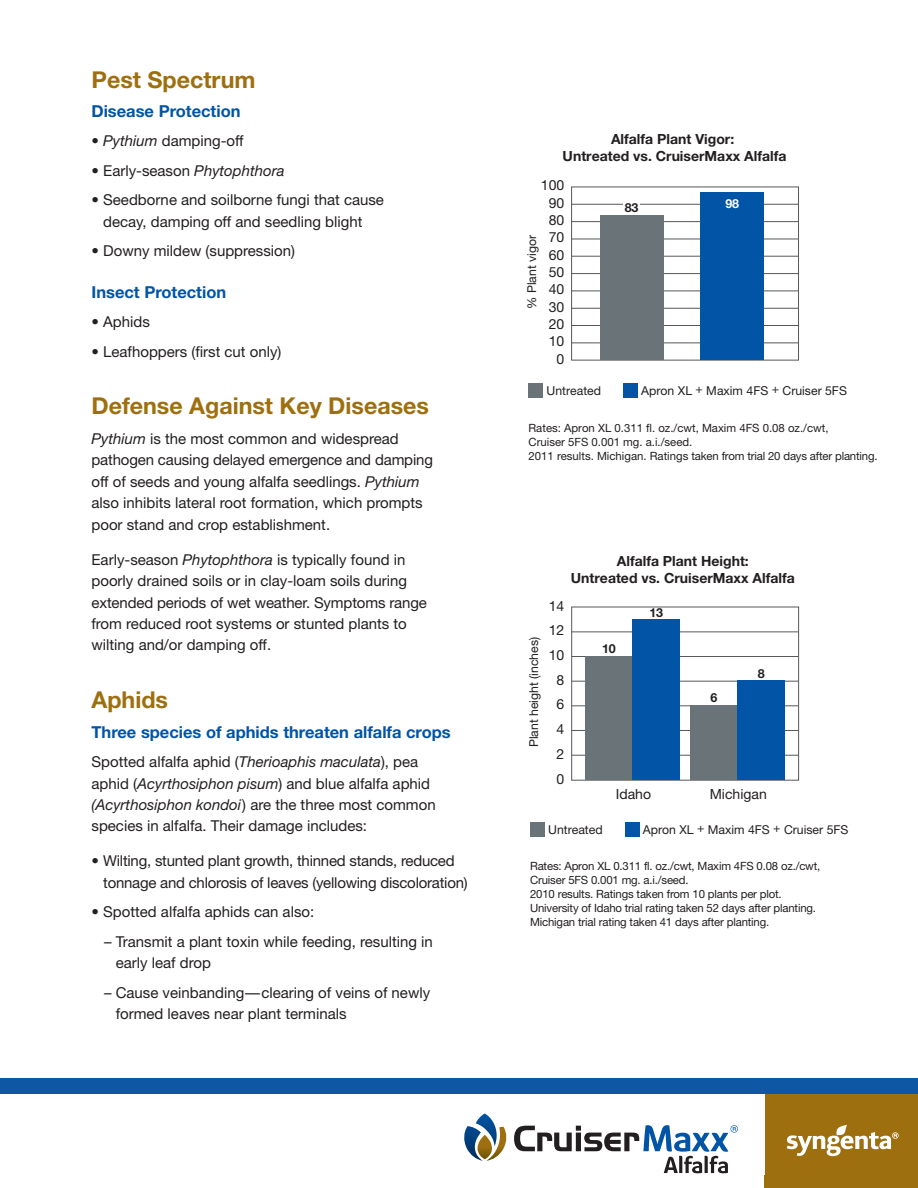
<style>
.page{position:relative;width:918px;height:1188px;background:#fff}
.page>*{position:absolute;margin:0;border:0;box-sizing:border-box;transform-origin:0 0}
.t1{font:700 23.25px "Helvetica Neue";color:#9e6f0f}
.t2{font:700 16.5px "Helvetica Neue";color:#0154a6}
.t3{font:15px/21.5px "Helvetica Neue";color:#231f20}
.t4{font:700 13.95px/16.8px "Helvetica Neue";color:#231f20;text-align:center}
.t5{font:13.95px/17.2px "Helvetica Neue";color:#231f20;text-align:right}
.t6{font:700 12.45px "Helvetica Neue";color:#231f20}
.t7{font:700 12.45px "Helvetica Neue";color:#fff}
.t8{font:12.3px "Helvetica Neue";color:#231f20}
.t9{font:11.4px/14px "Helvetica Neue";letter-spacing:-.015em;color:#231f20}
.s1{font-style:italic}
</style>
<div class="page">
<div style="left:0;top:1079px;width:918px;height:15px;background:#0e57a4"></div>
<div style="left:765px;top:1094px;width:153px;height:93px;background:#9e6f0f"></div>
<svg style="left:464px;top:1113px;width:43px;height:48px"></svg>
<svg style="left:514px;top:1125px;width:224px;height:48px"></svg>
<svg style="left:787px;top:1125px;width:112px;height:31px"></svg>
<div style="left:765px;top:1175px;width:153px;height:13px;background:#9e6f0f"></div>
<hr style="left:572px;top:256px;width:226px;height:1px;background:#57585a">
<hr style="left:572px;top:221px;width:226px;height:1px;background:#57585a">
<hr style="left:572px;top:204px;width:226px;height:1px;background:#57585a">
<hr style="left:572px;top:239px;width:226px;height:1px;background:#57585a">
<hr style="left:572px;top:273px;width:226px;height:1px;background:#57585a">
<hr style="left:572px;top:308px;width:226px;height:1px;background:#57585a">
<hr style="left:572px;top:342px;width:226px;height:1px;background:#57585a">
<hr style="left:572px;top:290px;width:226px;height:1px;background:#57585a">
<hr style="left:572px;top:325px;width:226px;height:1px;background:#57585a">
<div style="left:571px;top:187px;width:228px;height:174px;border:1px solid #57585a"></div>
<div style="left:600px;top:215px;width:63px;height:145px;background:#6a7378"></div>
<div style="left:623px;top:201px;width:17px;height:13px;background:#fff"></div>
<div style="left:701px;top:193px;width:63px;height:167px;background:#0154a6"></div>
<div style="left:529px;top:383px;width:14px;height:14px;background:#6a7378"></div>
<div style="left:623px;top:383px;width:14px;height:14px;background:#0154a6"></div>
<hr style="left:572px;top:730px;width:226px;height:1px;background:#57585a">
<hr style="left:572px;top:705px;width:226px;height:1px;background:#57585a">
<hr style="left:572px;top:681px;width:226px;height:1px;background:#57585a">
<hr style="left:572px;top:656px;width:226px;height:1px;background:#57585a">
<hr style="left:572px;top:631px;width:226px;height:1px;background:#57585a">
<hr style="left:572px;top:755px;width:226px;height:1px;background:#57585a">
<div style="left:571px;top:607px;width:228px;height:174px;border:1px solid #57585a"></div>
<div style="left:585px;top:656px;width:48px;height:124px;background:#6a7378"></div>
<div style="left:633px;top:619px;width:47px;height:161px;background:#0154a6"></div>
<div style="left:690px;top:705px;width:48px;height:75px;background:#6a7378"></div>
<div style="left:738px;top:681px;width:47px;height:99px;background:#0154a6"></div>
<div style="left:530px;top:822px;width:14px;height:15px;background:#6a7378"></div>
<div style="left:625px;top:822px;width:14px;height:15px;background:#0154a6"></div>
<h1 class="t1" style="left:92px;top:65px;width:166px">Pest Spectrum</h1>
<p class="t2" style="left:92px;top:101px;width:151px">Disease Protection</p>
<p class="t3" style="left:92px;top:130px;width:154px">• <span class="s1">Pythium</span> damping-off</p>
<p class="t3" style="left:92px;top:160px;width:195px">• Early-season <span class="s1">Phytophthora</span></p>
<p class="t3" style="left:103px;top:189px;width:282px;text-indent:-12px">• Seedborne and soilborne fungi that cause decay, damping off and seedling blight</p>
<p class="t3" style="left:92px;top:240px;width:205px">• Downy mildew (suppression)</p>
<p class="t2" style="left:92px;top:282px;width:136px">Insect Protection</p>
<p class="t3" style="left:92px;top:311px;width:60px">• Aphids</p>
<p class="t3" style="left:92px;top:340px;width:192px">• Leafhoppers (first cut only)</p>
<h1 class="t1" style="left:92px;top:392px;width:339px">Defense Against Key Diseases</h1>
<p class="t3" style="left:92px;top:428px;width:343px"><span class="s1">Pythium</span> is the most common and widespread pathogen causing delayed emergence and damping off of seeds and young alfalfa seedlings. <span class="s1">Pythium </span>also inhibits lateral root formation, which prompts poor stand and crop establishment.</p>
<p class="t3" style="left:92px;top:548px;width:337px">Early-season <span class="s1">Phytophthora</span> is typically found in poorly drained soils or in clay-loam soils during extended periods of wet weather. Symptoms range from reduced root systems or stunted plants to wilting and/or damping off.</p>
<h1 class="t1" style="left:92px;top:686px;width:78px">Aphids</h1>
<p class="t2" style="left:92px;top:721px;width:361px">Three species of aphids threaten alfalfa crops</p>
<p class="t3" style="left:92px;top:751px;width:346px">Spotted alfalfa aphid (<span class="s1">Therioaphis maculata</span>), pea aphid (<span class="s1">Acyrthosiphon pisum</span>) and blue alfalfa aphid <span class="s1">(Acyrthosiphon kondoi</span>) are the three most common species in alfalfa. Their damage includes:</p>
<p class="t3" style="left:103px;top:850px;width:366px;text-indent:-12px">• Wilting, stunted plant growth, thinned stands, reduced tonnage and chlorosis of leaves (yellowing discoloration)</p>
<p class="t3" style="left:92px;top:901px;width:224px">• Spotted alfalfa aphids can also:</p>
<p class="t3" style="left:116px;top:931px;width:319px;text-indent:-12px">– Transmit a plant toxin while feeding, resulting in early leaf drop</p>
<p class="t3" style="left:116px;top:982px;width:316px;text-indent:-12px">– Cause veinbanding—clearing of veins of newly formed leaves near plant terminals</p>
<p class="t4" style="left:563px;top:131px;width:225px">Alfalfa Plant Vigor:<br>Untreated vs. CruiserMaxx Alfalfa</p>
<p class="t5" style="left:541px;top:177px;width:25px">100<br>90<br>80<br>70<br>60<br>50<br>40<br>30<br>20<br>10<br>0</p>
<p class="t8" style="left:525px;top:309px;width:76px;rotate:-90deg">% Plant vigor</p>
<p class="t6" style="left:625px;top:200px;width:15px">83</p>
<p class="t7" style="left:725px;top:196px;width:15px">98</p>
<p class="t8" style="left:547px;top:383px;width:56px">Untreated</p>
<p class="t8" style="left:641px;top:383px;width:207px">Apron XL + Maxim 4FS + Cruiser 5FS</p>
<p class="t9" style="left:529px;top:421px;width:351px">Rates: Apron XL 0.311 fl. oz./cwt, Maxim 4FS 0.08 oz./cwt,<br>Cruiser 5FS 0.001 mg. a.i./seed.<br>2011 results. Michigan. Ratings taken from trial 20 days after planting.</p>
<p class="t8" style="left:526px;top:747px;width:112px;rotate:-90deg">Plant height (inches)</p>
<p class="t4" style="left:571px;top:552px;width:225px">Alfalfa Plant Height:<br>Untreated vs. CruiserMaxx Alfalfa</p>
<p class="t5" style="left:549px;top:593px;width:17px;line-height:24.8px;text-align:center">14<br>12<br>10<br>8<br>6<br>4<br>2<br>0</p>
<p class="t6" style="left:602px;top:641px;width:15px">10</p>
<p class="t6" style="left:649px;top:605px;width:15px">13</p>
<p class="t6" style="left:711px;top:690px;width:8px">6</p>
<p class="t6" style="left:758px;top:666px;width:8px">8</p>
<p class="t5" style="left:616px;top:785px;width:37px">Idaho</p>
<p class="t5" style="left:710px;top:785px;width:59px">Michigan</p>
<p class="t8" style="left:643px;top:823px;width:207px">Apron XL + Maxim 4FS + Cruiser 5FS</p>
<p class="t9" style="left:530px;top:858px;width:292px">Rates: Apron XL 0.311 fl. oz./cwt, Maxim 4FS 0.08 oz./cwt, Cruiser 5FS 0.001 mg. a.i./seed.<br>2010 results. Ratings taken from 10 plants per plot.<br>University of Idaho trial rating taken 52 days after planting.<br>Michigan trial rating taken 41 days after planting.</p>
<p class="t8" style="left:548px;top:823px;width:56px">Untreated</p>
</div>
